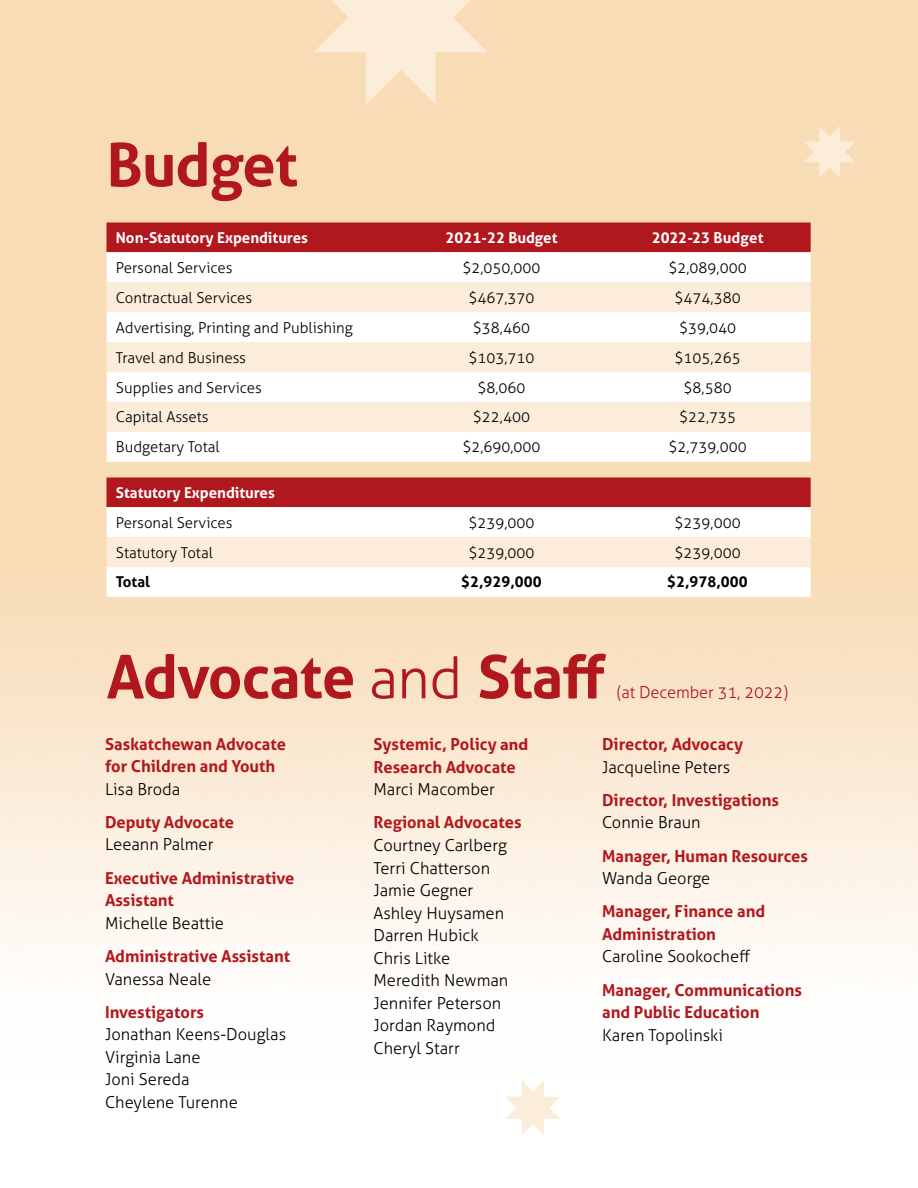
<style>
.page{position:relative;width:918px;height:1188px;background:#fff}
.page>*{position:absolute;margin:0;border:0;box-sizing:border-box;transform-origin:0 0}
.t1{font:700 60px "Aller";letter-spacing:-.015em;color:#b1181e}
.t2{font:300 16.5px/22.5px "Aller";color:#000}
.t3{font:700 16.5px/22.5px "Aller";color:#b1181e}
.t4{font:300 16.5px "Aller";letter-spacing:-.01em;color:#b1181e}
.t5{font:300 15px "Aller";color:#000}
.t6{font:700 15px "Aller";color:#fff}
.t7{font:700 15px "Aller";color:#000}
.s1{font-weight:300;font-size:57px}
.s2{font-family:"Myriad Pro"}
</style>
<div class="page">
<svg style="left:803px;top:126px;width:53px;height:52px"></svg>
<svg style="left:313px;top:0;width:175px;height:105px"></svg>
<div style="left:106px;top:223px;width:705px;height:29px;background:#b1181e"></div>
<svg style="left:106px;top:252px;width:705px;height:210px"></svg>
<svg style="left:106px;top:282px;width:705px;height:150px;fill:#fceddb"></svg>
<div style="left:106px;top:478px;width:705px;height:29px;background:#b1181e"></div>
<svg style="left:106px;top:507px;width:705px;height:90px"></svg>
<div style="left:106px;top:537px;width:705px;height:30px;background:#fceddb"></div>
<svg style="left:505px;top:1080px;width:55px;height:55px"></svg>
<h1 class="t1" style="left:106px;top:127px;width:193px">Budget</h1>
<p class="t6" style="left:116px;top:228px;width:194px">Non-Statutory Expenditures</p>
<p class="t6" style="left:446px;top:228px;width:113px">2021-22 Budget</p>
<p class="t6" style="left:652px;top:228px;width:113px">2022-23 Budget</p>
<p class="t5" style="left:116px;top:258px;width:118px">Personal Services</p>
<p class="t5" style="left:462px;top:258px;width:80px">$2,050,000</p>
<p class="t5" style="left:669px;top:258px;width:80px">$2,089,000</p>
<p class="t5" style="left:116px;top:288px;width:138px">Contractual Services</p>
<p class="t5" style="left:468px;top:288px;width:68px">$467,370</p>
<p class="t5" style="left:675px;top:288px;width:68px">$474,380</p>
<p class="t5" style="left:116px;top:318px;width:238px">Advertising, Printing and Publishing</p>
<p class="t5" style="left:473px;top:318px;width:59px">$38,460</p>
<p class="t5" style="left:679px;top:318px;width:59px">$39,040</p>
<p class="t5" style="left:116px;top:348px;width:132px">Travel and Business</p>
<p class="t5" style="left:468px;top:348px;width:68px">$103,710</p>
<p class="t5" style="left:675px;top:348px;width:68px">$105,265</p>
<p class="t5" style="left:116px;top:378px;width:147px">Supplies and Services</p>
<p class="t5" style="left:477px;top:378px;width:50px">$8,060</p>
<p class="t5" style="left:684px;top:378px;width:50px">$8,580</p>
<p class="t5" style="left:116px;top:408px;width:94px">Capital Assets</p>
<p class="t5" style="left:473px;top:408px;width:59px">$22,400</p>
<p class="t5" style="left:679px;top:408px;width:59px">$22,735</p>
<p class="t5" style="left:116px;top:438px;width:105px">Budgetary Total</p>
<p class="t5" style="left:462px;top:438px;width:80px">$2,690,000</p>
<p class="t5" style="left:669px;top:438px;width:80px">$2,739,000</p>
<p class="t6" style="left:116px;top:483px;width:161px">Statutory Expenditures</p>
<p class="t5" style="left:116px;top:513px;width:118px">Personal Services</p>
<p class="t5" style="left:468px;top:513px;width:68px">$239,000</p>
<p class="t5" style="left:675px;top:513px;width:68px">$239,000</p>
<p class="t5" style="left:116px;top:543px;width:98px">Statutory Total</p>
<p class="t5" style="left:468px;top:543px;width:68px">$239,000</p>
<p class="t5" style="left:675px;top:543px;width:68px">$239,000</p>
<p class="t7" style="left:116px;top:572px;width:36px">Total</p>
<p class="t7" style="left:461px;top:572px;width:82px">$2,929,000</p>
<p class="t7" style="left:667px;top:572px;width:82px">$2,978,000</p>
<h1 class="t1" style="left:106px;top:639px;width:501px">Advocate <span class="s1">and</span> Staff</h1>
<p class="t4" style="left:617px;top:682px;width:173px">(at December 31, 2022)</p>
<p class="t3" style="left:105px;top:732px;width:183px">Saskatchewan Advocate for Children and Youth</p>
<p class="t2" style="left:105px;top:778px;width:77px">Lisa Broda</p>
<p class="t3" style="left:105px;top:811px;width:131px">Deputy Advocate</p>
<p class="t2" style="left:105px;top:833px;width:110px">Leeann Palmer</p>
<p class="t3" style="left:105px;top:866px;width:191px">Executive Administrative<br>Assistant</p>
<p class="t2" style="left:105px;top:912px;width:120px">Michelle Beattie</p>
<p class="t3" style="left:105px;top:945px;width:187px">Administrative Assistant</p>
<p class="t2" style="left:105px;top:967px;width:108px">Vanessa Neale</p>
<p class="t3" style="left:105px;top:1001px;width:101px">Investigators</p>
<p class="t2" style="left:105px;top:1023px;width:183px">Jonathan Keens-Douglas<br>Virginia Lane<br>Joni Sereda<br>Cheylene Turenne</p>
<p class="t3" style="left:373px;top:733px;width:156px">Systemic, Policy <span class="s2">and<br></span>Research Advocate</p>
<p class="t2" style="left:373px;top:778px;width:123px">Marci Macomber</p>
<p class="t3" style="left:373px;top:811px;width:150px">Regional Advocates</p>
<p class="t2" style="left:373px;top:834px;width:136px">Courtney Carlberg<br>Terri Chatterson<br>Jamie Gegner<br>Ashley Huysamen<br>Darren Hubick<br>Chris Litke<br>Meredith Newman<br>Jennifer Peterson<br>Jordan Raymond<br>Cheryl Starr</p>
<p class="t3" style="left:602px;top:733px;width:142px">Director, Advocacy</p>
<p class="t2" style="left:602px;top:755px;width:130px">Jacqueline Peters</p>
<p class="t3" style="left:602px;top:789px;width:178px">Director, Investigations</p>
<p class="t2" style="left:602px;top:811px;width:100px">Connie Braun</p>
<p class="t3" style="left:602px;top:844px;width:208px">Manager, Human Resources</p>
<p class="t2" style="left:602px;top:867px;width:110px">Wanda George</p>
<p class="t3" style="left:602px;top:900px;width:164px">Manager, Finance and<br>Administration</p>
<p class="t2" style="left:602px;top:945px;width:149px">Caroline Sookocheff</p>
<p class="t3" style="left:602px;top:978px;width:201px">Manager, Communications and Public Education</p>
<p class="t2" style="left:602px;top:1024px;width:122px">Karen Topolinski</p>
</div>
